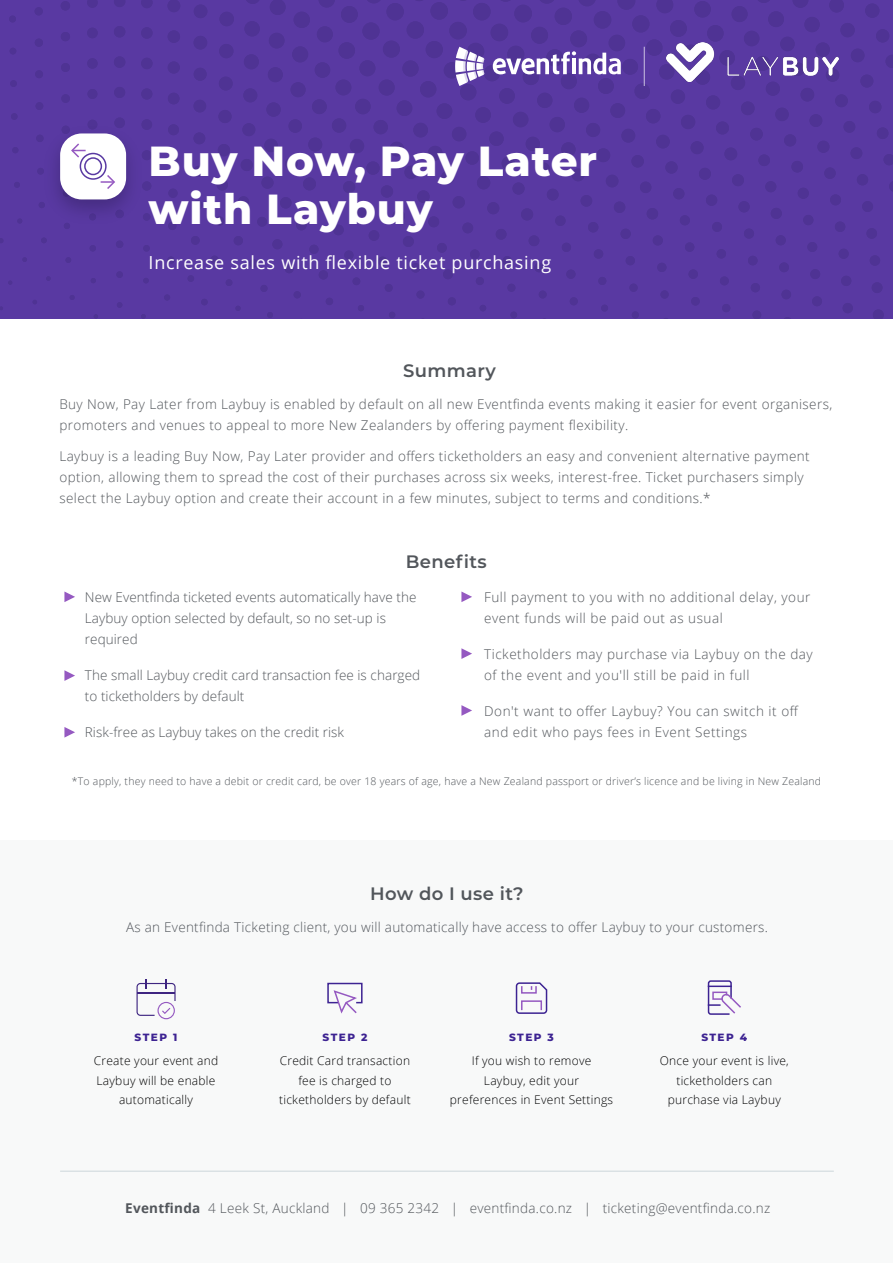
<style>
.page{position:relative;width:893px;height:1263px;background:#fff}
.page>*{position:absolute;margin:0;border:0;box-sizing:border-box;transform-origin:0 0}
.t1{font:800 42px/48px "Montserrat";letter-spacing:.02em;color:#fff}
.t2{font:18px "Open Sans";letter-spacing:.04em;color:#fff}
.t3{font:600 18px "Montserrat";letter-spacing:.02em;color:#52565b}
.t4{font:300 13.5px/21px "Open Sans";letter-spacing:.03em;color:#52565b}
.t5{font:300 13.5px/21px "Open Sans";letter-spacing:.005em;color:#52565b}
.t6{font:300 12px/19.5px "Open Sans";letter-spacing:.02em;color:#000;text-align:center}
.t7{font:300 10.5px "Open Sans";letter-spacing:.02em;color:#52565b}
.t8{font:800 10.5px "Montserrat";letter-spacing:.14em;color:#3d2392}
.s1{font-weight:700}
</style>
<div class="page">
<div style="left:0;top:841px;width:893px;height:422px;background:#f8f9f9"></div>
<svg style="left:327px;top:982px;width:36px;height:32px"></svg>
<svg style="left:515px;top:982px;width:33px;height:32px"></svg>
<svg style="left:707px;top:980px;width:34px;height:35px"></svg>
<svg style="left:0;top:0;width:893px;height:319px;background:#5738a0"></svg>
<svg style="left:61px;top:0;width:818px;height:23px;background:#56379e"></svg>
<hr style="left:60px;top:1170px;width:774px;height:2px;background:#d1d9dd">
<img style="left:38px;top:119px;width:111px;height:112px">
<div style="left:60px;top:133px;width:66px;height:66px;background:#fff;border-radius:22px"></div>
<svg style="left:493px;top:51px;width:128px;height:23px"></svg>
<svg style="left:455px;top:47px;width:29px;height:39px"></svg>
<svg style="left:64px;top:591px;width:11px;height:11px"></svg>
<svg style="left:64px;top:670px;width:11px;height:11px"></svg>
<svg style="left:64px;top:727px;width:11px;height:11px"></svg>
<svg style="left:461px;top:591px;width:11px;height:11px"></svg>
<svg style="left:461px;top:648px;width:11px;height:11px"></svg>
<svg style="left:461px;top:705px;width:11px;height:11px"></svg>
<div style="left:80px;top:153px;width:27px;height:27px;border:2px solid #5939a2;border-radius:50%"></div>
<div style="left:84px;top:157px;width:18px;height:18px;border:2px solid #5939a2;border-radius:50%"></div>
<svg style="left:71px;top:143px;width:15px;height:16px"></svg>
<svg style="left:101px;top:174px;width:14px;height:15px"></svg>
<img style="left:666px;top:43px;width:172px;height:38px">
<hr style="left:644px;top:47px;width:1px;height:39px;background:#fff">
<svg style="left:137px;top:979px;width:39px;height:40px"></svg>
<h1 class="t1" style="left:149px;top:134px;width:450px">Buy Now, Pay Later with Laybuy</h1>
<h2 class="t2" style="left:149px;top:250px;width:404px">Increase sales with flexible ticket purchasing</h2>
<h2 class="t3" style="left:403px;top:358px;width:94px">Summary</h2>
<p class="t4" style="left:59px;top:393px;width:774px">Buy Now, Pay Later from Laybuy is enabled by default on all new Eventfinda events making it easier for event organisers, promoters and venues to appeal to more New Zealanders by offering payment flexibility.</p>
<p class="t4" style="left:59px;top:445px;width:752px">Laybuy is a leading Buy Now, Pay Later provider and offers ticketholders an easy and convenient alternative payment option, allowing them to spread the cost of their purchases across six weeks, interest-free. Ticket purchasers simply select the Laybuy option and create their account in a few minutes, subject to terms and conditions.*</p>
<h2 class="t3" style="left:406px;top:549px;width:82px">Benefits</h2>
<p class="t5" style="left:85px;top:586px;width:333px">New Eventfinda ticketed events automatically have the<br>Laybuy option selected by default, so no set-up is required</p>
<p class="t5" style="left:85px;top:664px;width:337px">The small Laybuy credit card transaction fee is charged to ticketholders by default</p>
<p class="t5" style="left:85px;top:721px;width:261px">Risk-free as Laybuy takes on the credit risk</p>
<p class="t4" style="left:484px;top:586px;width:328px">Full payment to you with no additional delay, your event funds will be paid out as usual</p>
<p class="t4" style="left:484px;top:643px;width:330px">Ticketholders may purchase via Laybuy on the day of the event and you'll still be paid in full</p>
<p class="t4" style="left:484px;top:700px;width:316px">Don't want to offer Laybuy? You can switch it off and edit who pays fees in Event Settings</p>
<p class="t7" style="left:72px;top:774px;width:751px">*To apply, they need to have a debit or credit card, be over 18 years of age, have a New Zealand passport or driver’s licence and be living in New Zealand</p>
<h2 class="t3" style="left:370px;top:881px;width:155px">How do I use it?</h2>
<p class="t4" style="left:126px;top:916px;width:643px">As an Eventfinda Ticketing client, you will automatically have access to offer Laybuy to your customers.</p>
<p class="t8" style="left:135px;top:1030px;width:44px">STEP 1</p>
<p class="t6" style="left:94px;top:1051px;width:126px">Create your event and<br>Laybuy will be enable automatically</p>
<p class="t8" style="left:322px;top:1030px;width:46px">STEP 2</p>
<p class="t6" style="left:279px;top:1051px;width:133px">Credit Card transaction fee is charged to ticketholders by default</p>
<p class="t8" style="left:509px;top:1030px;width:46px">STEP 3</p>
<p class="t6" style="left:450px;top:1051px;width:165px">If you wish to remove<br>Laybuy, edit your preferences in Event Settings</p>
<p class="t8" style="left:701px;top:1030px;width:47px">STEP 4</p>
<p class="t6" style="left:660px;top:1051px;width:131px">Once your event is live, ticketholders can purchase via Laybuy</p>
<p class="t4" style="left:125px;top:1197px;width:647px"><span class="s1">Eventfinda</span> 4 Leek St, Auckland | 09 365 2342 | eventfinda.co.nz | ticketing@eventfinda.co.nz</p>
</div>
